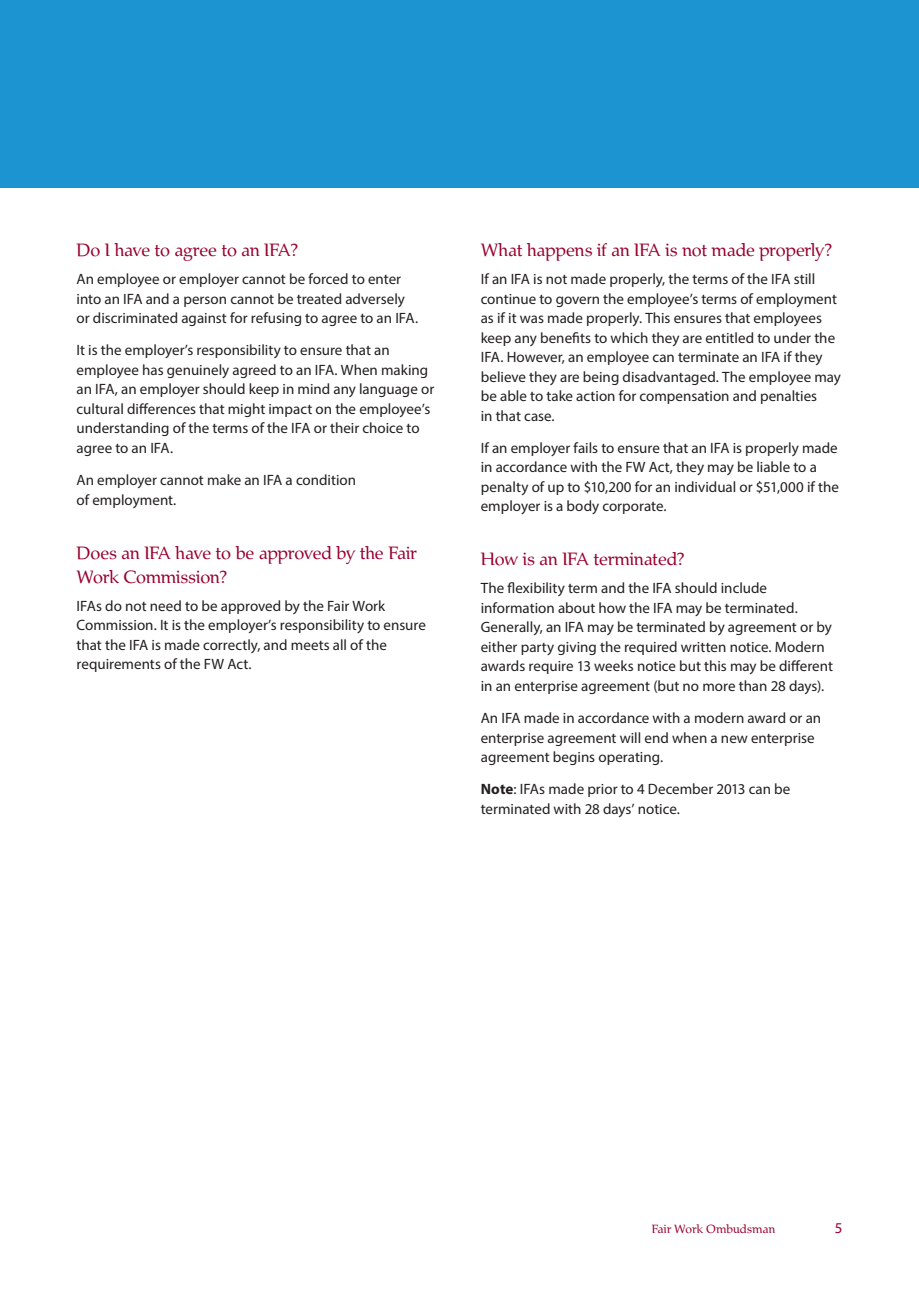
<style>
.page{position:relative;width:919px;height:1289px;background:#fff}
.page>*{position:absolute;margin:0;border:0;box-sizing:border-box;transform-origin:0 0}
.A_head{font:18px/24px "Fair Work";letter-spacing:-.005em;color:#98012d}
.body{font:15px/19.5px "Myriad Pro";color:#231f20}
.body-2{font:15px "Myriad Pro";color:#98012d}
.body-3{font:12px "Fair Work";letter-spacing:.015em;color:#98012d}
.s1{font-weight:700}
</style>
<div class="page">
<div style="left:0;top:0;width:918px;height:188px;background:#1c94d2"></div>
<p class="A_head" style="left:77px;top:238px;width:223px">Do I have to agree to an IFA?</p>
<p class="body" style="left:77px;top:269px;width:343px">An employee or employer cannot be forced to enter into an IFA and a person cannot be treated adversely or discriminated against for refusing to agree to an IFA.</p>
<p class="body" style="left:77px;top:340px;width:359px">It is the employer’s responsibility to ensure that an employee has genuinely agreed to an IFA. When making an IFA, an employer should keep in mind any language or cultural differences that might impact on the employee’s understanding of the terms of the IFA or their choice to agree to an IFA.</p>
<p class="body" style="left:77px;top:470px;width:281px">An employer cannot make an IFA a condition of employment.</p>
<p class="A_head" style="left:77px;top:540px;width:342px">Does an IFA have to be approved by the Fair<br>Work Commission?</p>
<p class="body" style="left:77px;top:595px;width:351px">IFAs do not need to be approved by the Fair Work Commission. It is the employer’s responsibility to ensure that the IFA is made correctly, and meets all of the requirements of the FW Act.</p>
<p class="A_head" style="left:480px;top:238px;width:353px">What happens if an IFA is not made properly?</p>
<p class="body" style="left:480px;top:269px;width:362px">If an IFA is not made properly, the terms of the IFA still continue to govern the employee’s terms of employment as if it was made properly. This ensures that employees keep any benefits to which they are entitled to under the IFA. However, an employee can terminate an IFA if they believe they are being disadvantaged. The employee may be able to take action for compensation and penalties<br>in that case.</p>
<p class="body" style="left:480px;top:438px;width:359px">If an employer fails to ensure that an IFA is properly made in accordance with the FW Act, they may be liable to a penalty of up to $10,200 for an individual or $51,000 if the employer is a body corporate.</p>
<p class="A_head" style="left:480px;top:547px;width:205px">How is an IFA terminated?</p>
<p class="body" style="left:480px;top:578px;width:354px">The flexibility term and the IFA should include information about how the IFA may be terminated.<br>Generally, an IFA may be terminated by agreement or by either party giving the required written notice. Modern awards require 13 weeks notice but this may be different in an enterprise agreement (but no more than 28 days).</p>
<p class="body" style="left:480px;top:708px;width:342px">An IFA made in accordance with a modern award or an enterprise agreement will end when a new enterprise agreement begins operating.</p>
<p class="body" style="left:480px;top:779px;width:311px"><span class="s1">Note</span>: IFAs made prior to 4 December 2013 can be terminated with 28 days’ notice.</p>
<p class="body-3" style="left:651px;top:1221px;width:125px">Fair Work Ombudsman</p>
<p class="body-2" style="left:834px;top:1218px;width:9px">5</p>
</div>
